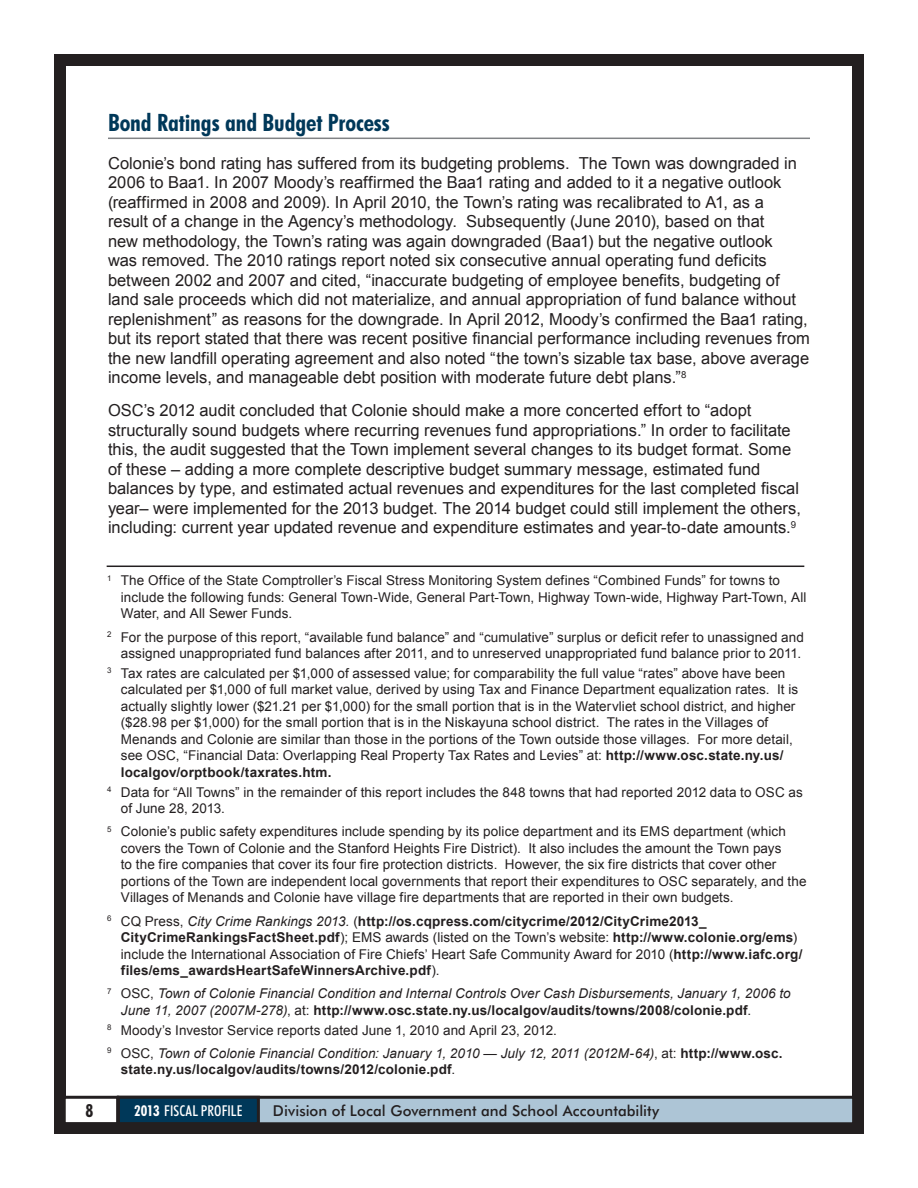
<style>
.page{position:relative;width:918px;height:1188px;background:#fff}
.page>*{position:absolute;margin:0;border:0;box-sizing:border-box;transform-origin:0 0}
.Ann_Rep_headings{font:700 condensed 24px "Futura BT";letter-spacing:-.005em;color:#003859}
.t1{font:700 condensed 18px "Futura BT";color:#231f20}
.AnnRep_Body_Text{font:16.5px/19.5px "Arial";color:#231f20}
.t2{font:500 15px "Futura BT";letter-spacing:.005em;color:#231f20}
.t3{font:500 condensed 15px "Futura BT";letter-spacing:.005em;color:#fff}
.footnote{font:13.5px/16.5px "Arial";letter-spacing:.005em;color:#231f20}
.footnote-2{font:italic 13.5px/16.5px "Arial";letter-spacing:.005em;color:#231f20}
.footnote-3{font:700 13.5px/16.5px "Arial";letter-spacing:.015em;color:#231f20}
.s1{font-weight:700}
.s2{font-weight:400}
.s3{font-weight:400;font-style:italic}
.s4{font-style:normal}
.s5{font-weight:700;font-style:normal}
</style>
<div class="page">
<hr style="left:107px;top:566px;width:697px;height:1px;background:#231f20">
<hr style="left:108px;top:138px;width:702px;height:1px;background:#808285">
<div style="left:54px;top:54px;width:810px;height:1080px;border:12px solid #231f20"></div>
<div style="left:63px;top:1096px;width:56px;height:29px;border:3px solid #231f20"></div>
<div style="left:118px;top:1097px;width:736px;height:27px;background:#adc5d6"></div>
<div style="left:117px;top:1096px;width:738px;height:29px;border:3px solid #231f20"></div>
<div style="left:118px;top:1097px;width:140px;height:27px;background:#003859"></div>
<div style="left:117px;top:1096px;width:143px;height:29px;border:3px solid #231f20"></div>
<p class="Ann_Rep_headings" style="left:108px;top:108px;width:283px">Bond Ratings and Budget Process</p>
<p class="AnnRep_Body_Text" style="left:108px;top:153px;width:703px">Colonie’s bond rating has suffered from its budgeting problems. The Town was downgraded in 2006 to Baa1. In 2007 Moody’s reaffirmed the Baa1 rating and added to it a negative outlook (reaffirmed in 2008 and 2009). In April 2010, the Town’s rating was recalibrated to A1, as a<br>result of a change in the Agency’s methodology. Subsequently (June 2010), based on that<br>new methodology, the Town’s rating was again downgraded (Baa1) but the negative outlook<br>was removed. The 2010 ratings report noted six consecutive annual operating fund deficits between 2002 and 2007 and cited, “inaccurate budgeting of employee benefits, budgeting of land sale proceeds which did not materialize, and annual appropriation of fund balance without replenishment” as reasons for the downgrade. In April 2012, Moody’s confirmed the Baa1 rating, but its report stated that there was recent positive financial performance including revenues from the new landfill operating agreement and also noted “the town’s sizable tax base, above average income levels, and manageable debt position with moderate future debt plans.”<sup>8</sup></p>
<p class="AnnRep_Body_Text" style="left:108px;top:401px;width:694px">OSC’s 2012 audit concluded that Colonie should make a more concerted effort to “adopt structurally sound budgets where recurring revenues fund appropriations.” In order to facilitate this, the audit suggested that the Town implement several changes to its budget format. Some of these – adding a more complete descriptive budget summary message, estimated fund balances by type, and estimated actual revenues and expenditures for the last completed fiscal year– were implemented for the 2013 budget. The 2014 budget could still implement the others, including: current year updated revenue and expenditure estimates and year-to-date amounts.<sup>9</sup></p>
<p class="footnote" style="left:121px;top:573px;width:687px;text-indent:-14px"><sup>1</sup> The Office of the State Comptroller’s Fiscal Stress Monitoring System defines “Combined Funds” for towns to include the following funds: General Town-Wide, General Part-Town, Highway Town-wide, Highway Part-Town, All<br>Water, and All Sewer Funds.</p>
<p class="footnote" style="left:107px;top:629px;width:698px;text-align:right"><sup>2</sup> For the purpose of this report, “available fund balance” and “cumulative” surplus or deficit refer to unassigned and assigned unappropriated fund balances after 2011, and to unreserved unappropriated fund balance prior to 2011.</p>
<p class="footnote" style="left:121px;top:665px;width:679px;text-indent:-14px"><sup>3</sup> Tax rates are calculated per $1,000 of assessed value; for comparability the full value “rates” above have been calculated per $1,000 of full market value, derived by using Tax and Finance Department equalization rates. It is actually slightly lower ($21.21 per $1,000) for the small portion that is in the Watervliet school district, and higher ($28.98 per $1,000) for the small portion that is in the Niskayuna school district. The rates in the Villages of Menands and Colonie are similar than those in the portions of the Town outside those villages. For more detail, see OSC, “Financial Data: Overlapping Real Property Tax Rates and Levies” at: <span class="s1">http://www.osc.state.ny.us/ localgov/orptbook/taxrates.htm.</span></p>
<p class="footnote" style="left:121px;top:784px;width:683px;text-indent:-14px"><sup>4</sup> Data for “All Towns” in the remainder of this report includes the 848 towns that had reported 2012 data to OSC as of June 28, 2013.</p>
<p class="footnote" style="left:121px;top:824px;width:687px;text-indent:-14px"><sup>5</sup> Colonie’s public safety expenditures include spending by its police department and its EMS department (which covers the Town of Colonie and the Stanford Heights Fire District). It also includes the amount the Town pays<br>to the fire companies that cover its four fire protection districts. However, the six fire districts that cover other portions of the Town are independent local governments that report their expenditures to OSC separately, and the Villages of Menands and Colonie have village fire departments that are reported in their own budgets.</p>
<p class="footnote-3" style="left:121px;top:913px;width:683px;text-indent:-14px"><sup>6</sup> <span class="s2">CQ Press,</span> <span class="s3">City Crime Rankings 2013.</span> <span class="s2">(</span>http://os.cqpress.com/citycrime/2012/CityCrime2013_ CityCrimeRankingsFactSheet.pdf<span class="s2">); EMS awards (listed on the Town’s website:</span> http://www.colonie.org/ems<span class="s2">) include the International Association of Fire Chiefs’ Heart Safe Community Award for 2010 (</span>http://www.iafc.org/ files/ems_awardsHeartSafeWinnersArchive.pdf<span class="s2">).</span></p>
<p class="footnote-2" style="left:121px;top:986px;width:671px;text-indent:-14px"><sup>7</sup> <span class="s4">OSC,</span> Town of Colonie Financial Condition and Internal Controls Over Cash Disbursements, January 1, 2006 to<br>June 11, 2007 (2007M-278)<span class="s4">, at:</span> <span class="s5">http://www.osc.state.ny.us/localgov/audits/towns/2008/colonie.pdf</span><span class="s4">.</span></p>
<p class="footnote" style="left:107px;top:1022px;width:451px"><sup>8</sup> Moody’s Investor Service reports dated June 1, 2010 and April 23, 2012.</p>
<p class="footnote-2" style="left:121px;top:1045px;width:663px;text-indent:-14px"><sup>9</sup> <span class="s4">OSC,</span> Town of Colonie Financial Condition: January 1, 2010 — July 12, 2011 (2012M-64)<span class="s4">, at:</span> <span class="s5">http://www.osc. state.ny.us/localgov/audits/towns/2012/colonie.pdf</span><span class="s4">.</span></p>
<h2 class="t1" style="left:86px;top:1100px;width:9px">8</h2>
<p class="t3" style="left:134px;top:1101px;width:110px"><span class="s1">2013</span> FISCAL PROFILE</p>
<p class="t2" style="left:273px;top:1101px;width:388px">Division of Local Government and School Accountability</p>
</div>
